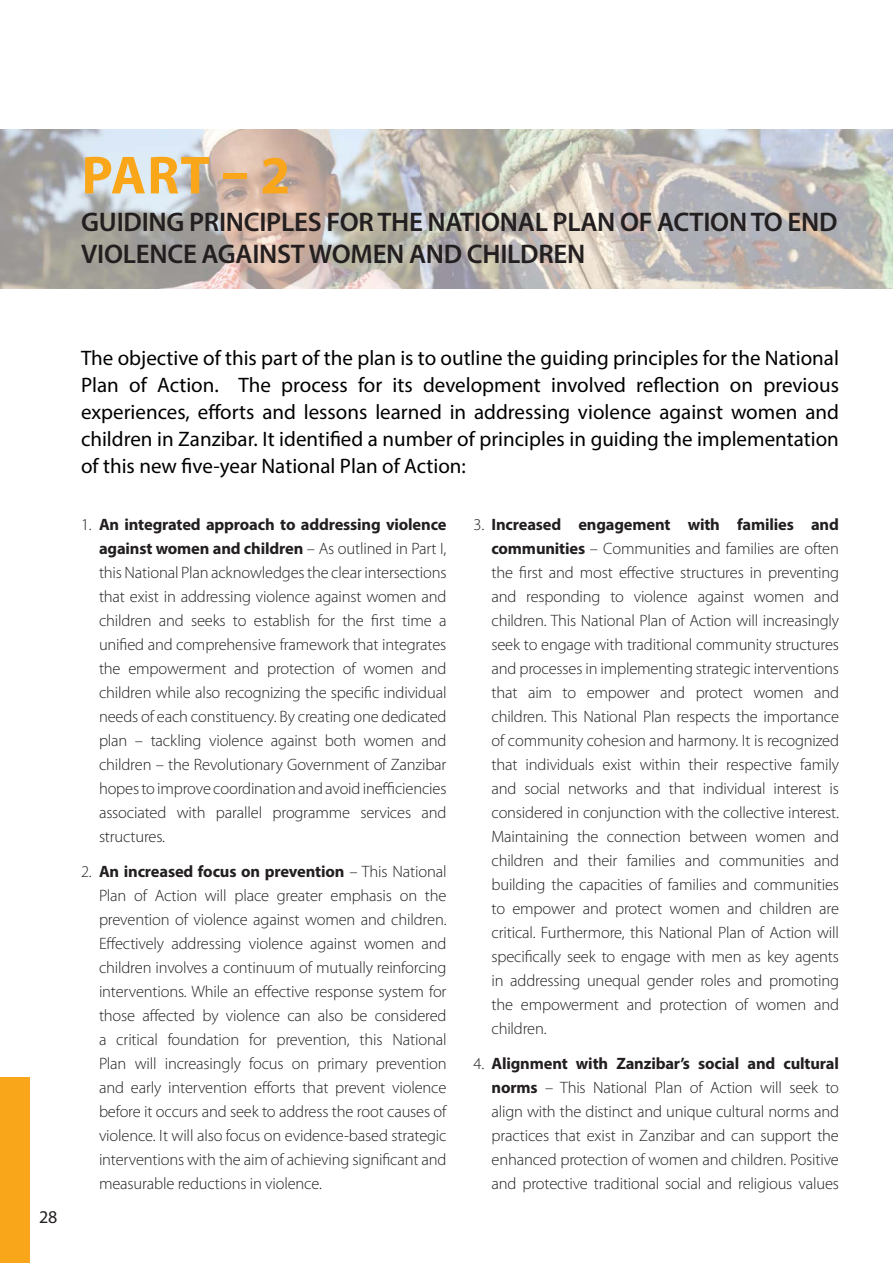
<style>
.page{position:relative;width:893px;height:1263px;background:#fff}
.page>*{position:absolute;margin:0;border:0;box-sizing:border-box;transform-origin:0 0}
.t1{font:700 54px "Myriad Pro";color:#faa61a}
.t2{font:600 27px/32.4px "Myriad Pro";letter-spacing:-.01em;color:#231f20}
.t3{font:21px/27px "Myriad Pro";color:#000;text-align:justify}
.t4{font:18px "Myriad Pro";color:#231f20}
.t5{font:300 16.5px/24px "Myriad Pro";letter-spacing:-.01em;color:#231f20;text-align:justify}
.s1{font-weight:700}
</style>
<div class="page">
<img style="left:0;top:130px;width:893px;height:159px">
<div style="left:0;top:1077px;width:30px;height:186px;background:#faa61a"></div>
<h1 class="t1" style="left:82px;top:155px;width:210px">PART – 2</h1>
<h2 class="t2" style="left:81px;top:208px;width:758px">GUIDING PRINCIPLES FOR THE NATIONAL PLAN OF ACTION TO END<br>VIOLENCE AGAINST WOMEN AND CHILDREN</h2>
<p class="t4" style="left:39px;top:1210px;width:20px">28</p>
<p class="t3" style="left:81px;top:346px;width:759px">The objective of this part of the plan is to outline the guiding principles for the National Plan of Action. The process for its development involved reflection on previous experiences, efforts and lessons learned in addressing violence against women and children in Zanzibar. It identified a number of principles in guiding the implementation of this new five-year National Plan of Action:</p>
<p class="t5" style="left:99px;top:514px;width:349px;text-indent:-18px">1. <span class="s1">An integrated approach to addressing violence against women and children</span> – As outlined in Part I, this National Plan acknowledges the clear intersections that exist in addressing violence against women and children and seeks to establish for the first time a unified and comprehensive framework that integrates the empowerment and protection of women and children while also recognizing the specific individual needs of each constituency. By creating one dedicated plan – tackling violence against both women and children – the Revolutionary Government of Zanzibar hopes to improve coordination and avoid inefficiencies associated with parallel programme services and structures.</p>
<p class="t5" style="left:99px;top:861px;width:349px;text-indent:-18px">2. <span class="s1">An increased focus on prevention</span> – This National Plan of Action will place greater emphasis on the prevention of violence against women and children.<br>Effectively addressing violence against women and children involves a continuum of mutually reinforcing interventions. While an effective response system for those affected by violence can also be considered a critical foundation for prevention, this National Plan will increasingly focus on primary prevention and early intervention efforts that prevent violence before it occurs and seek to address the root causes of violence. It will also focus on evidence-based strategic interventions with the aim of achieving significant and measurable reductions in violence.</p>
<p class="t5" style="left:491px;top:514px;width:349px;text-indent:-18px">3. <span class="s1">Increased engagement with families and communities</span> – Communities and families are often the first and most effective structures in preventing and responding to violence against women and children. This National Plan of Action will increasingly seek to engage with traditional community structures and processes in implementing strategic interventions that aim to empower and protect women and children. This National Plan respects the importance of community cohesion and harmony. It is recognized that individuals exist within their respective family and social networks and that individual interest is considered in conjunction with the collective interest.<br>Maintaining the connection between women and children and their families and communities and building the capacities of families and communities to empower and protect women and children are critical. Furthermore, this National Plan of Action will specifically seek to engage with men as key agents in addressing unequal gender roles and promoting the empowerment and protection of women and children.</p>
<p class="t5" style="left:491px;top:1053px;width:349px;text-indent:-18px">4. <span class="s1">Alignment with Zanzibar’s social and cultural norms</span> – This National Plan of Action will seek to align with the distinct and unique cultural norms and practices that exist in Zanzibar and can support the enhanced protection of women and children. Positive and protective traditional social and religious values</p>
</div>
